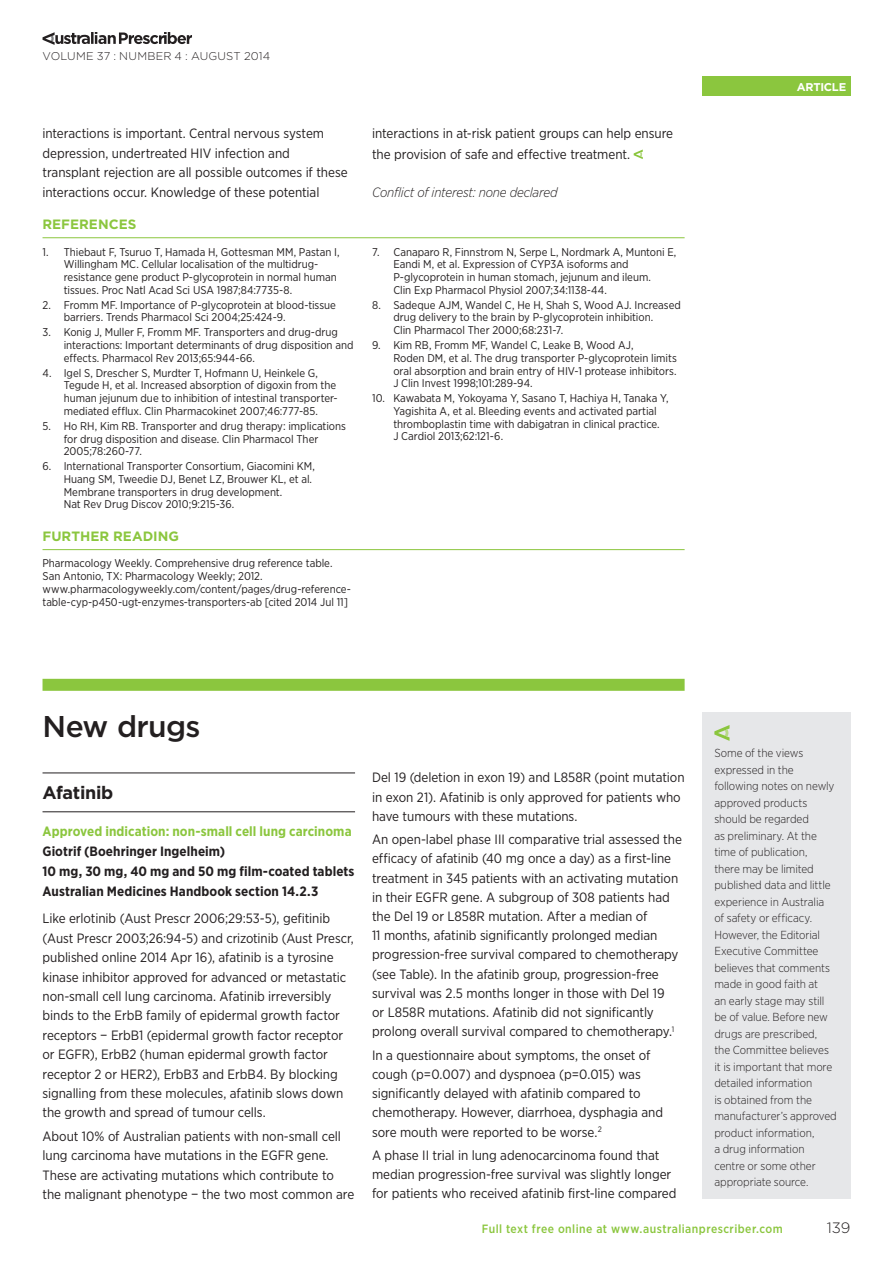
<style>
.page{position:relative;width:893px;height:1263px;background:#fff}
.page>*{position:absolute;margin:0;border:0;box-sizing:border-box;transform-origin:0 0}
.Primary_Heading{font:500 30px "Gotham";letter-spacing:-.02em;color:#231f20}
.New_Drug_Name{font:700 18px "Gotham";letter-spacing:-.015em;color:#231f20}
.t1{font:300 15px "Gotham";color:#231f20}
.Body_Text{font:13.5px/19.2px "Gotham Narrow";letter-spacing:-.005em;color:#231f20}
.New_Drug_Details{font:700 13.5px "Gotham Narrow";letter-spacing:.005em;color:#231f20}
.New_Drug_Indication{font:700 13.5px "Gotham Narrow";letter-spacing:.005em;color:#8bc63e}
.Conflict_of_Interest{font:italic 300 13.5px "Gotham Narrow";letter-spacing:-.015em;color:#231f20}
.References_Header{font:700 13.5px "Gotham";color:#8bc63e}
.t2{font:500 12px "Gotham Narrow";letter-spacing:.035em;color:#8bc63e}
.New_Drugs_Intro{font:300 11.7px/16.5px "Gotham Narrow";letter-spacing:-.005em;color:#231f20}
.References_Text{font:11.25px/12.8px "Gotham Narrow";letter-spacing:-.005em;color:#231f20}
.Further_Reading{font:11.25px/12.8px "Gotham Narrow";letter-spacing:-.005em;color:#231f20}
.t3{font:300 11.25px "Gotham";letter-spacing:.015em;color:#231f20}
.t4{font:700 11.25px "Gotham";letter-spacing:-.02em;color:#fff}
</style>
<div class="page">
<div style="left:702px;top:77px;width:148px;height:19px;background:#8bc63e"></div>
<svg style="left:43px;top:32px;width:149px;height:13px"></svg>
<svg style="left:634px;top:150px;width:9px;height:9px"></svg>
<hr style="left:43px;top:237px;width:642px;height:1px;background:#8bc63e">
<hr style="left:43px;top:549px;width:642px;height:1px;background:#8bc63e">
<div style="left:702px;top:712px;width:148px;height:487px;background:#e6e7e9"></div>
<svg style="left:714px;top:725px;width:15px;height:16px"></svg>
<hr style="left:43px;top:773px;width:312px;height:1px;background:#231f20">
<hr style="left:43px;top:811px;width:312px;height:1px;background:#231f20">
<div style="left:43px;top:679px;width:642px;height:12px;background:#8bc63e"></div>
<p class="t3" style="left:43px;top:48px;width:229px">VOLUME 37 : NUMBER 4 : AUGUST 2014</p>
<p class="Body_Text" style="left:43px;top:124px;width:307px">interactions is important. Central nervous system depression, undertreated HIV infection and transplant rejection are all possible outcomes if these interactions occur. Knowledge of these potential</p>
<p class="References_Header" style="left:43px;top:215px;width:95px">REFERENCES</p>
<p class="References_Text" style="left:64px;top:245px;width:277px;text-indent:-21px">1. Thiebaut F, Tsuruo T, Hamada H, Gottesman MM, Pastan I, Willingham MC. Cellular localisation of the multidrug&shy;resistance gene product P-glycoprotein in normal human tissues. Proc Natl Acad Sci USA 1987;84:7735-8.</p>
<p class="References_Text" style="left:64px;top:298px;width:274px;text-indent:-21px">2. Fromm MF. Importance of P-glycoprotein at blood-tissue barriers. Trends Pharmacol Sci 2004;25:424-9.</p>
<p class="References_Text" style="left:64px;top:326px;width:291px;text-indent:-21px">3. Konig J, Muller F, Fromm MF. Transporters and drug-drug interactions: Important determinants of drug disposition and effects. Pharmacol Rev 2013;65:944-66.</p>
<p class="References_Text" style="left:64px;top:366px;width:275px;text-indent:-21px">4. Igel S, Drescher S, Murdter T, Hofmann U, Heinkele G, Tegude H, et al. Increased absorption of digoxin from the human jejunum due to inhibition of intestinal transporter&shy;mediated efflux. Clin Pharmacokinet 2007;46:777-85.</p>
<p class="References_Text" style="left:64px;top:419px;width:284px;text-indent:-21px">5. Ho RH, Kim RB. Transporter and drug therapy: implications for drug disposition and disease. Clin Pharmacol Ther<br>2005;78:260-77.</p>
<p class="References_Text" style="left:64px;top:460px;width:253px;text-indent:-21px">6. International Transporter Consortium, Giacomini KM, Huang SM, Tweedie DJ, Benet LZ, Brouwer KL, et al.<br>Membrane transporters in drug development.<br>Nat Rev Drug Discov 2010;9:215-36.</p>
<p class="References_Header" style="left:43px;top:527px;width:138px">FURTHER READING</p>
<p class="Further_Reading" style="left:43px;top:557px;width:310px">Pharmacology Weekly. Comprehensive drug reference table.<br>San Antonio, TX: Pharmacology Weekly; 2012. www.pharmacologyweekly.com/content/pages/drug-reference&shy;table-cyp-p450-ugt-enzymes-transporters-ab [cited 2014 Jul 11]</p>
<p class="Body_Text" style="left:372px;top:123px;width:303px;line-height:20.7px">interactions in at-risk patient groups can help ensure the provision of safe and effective treatment.</p>
<p class="Conflict_of_Interest" style="left:372px;top:184px;width:187px">Conflict of interest: none declared</p>
<p class="References_Text" style="left:393px;top:245px;width:285px;text-indent:-21px">7. Canaparo R, Finnstrom N, Serpe L, Nordmark A, Muntoni E, Eandi M, et al. Expression of CYP3A isoforms and P-glycoprotein in human stomach, jejunum and ileum.<br>Clin Exp Pharmacol Physiol 2007;34:1138-44.</p>
<p class="References_Text" style="left:393px;top:298px;width:289px;text-indent:-21px">8. Sadeque AJM, Wandel C, He H, Shah S, Wood AJ. Increased drug delivery to the brain by P-glycoprotein inhibition.<br>Clin Pharmacol Ther 2000;68:231-7.</p>
<p class="References_Text" style="left:393px;top:338px;width:285px;text-indent:-21px">9. Kim RB, Fromm MF, Wandel C, Leake B, Wood AJ,<br>Roden DM, et al. The drug transporter P-glycoprotein limits oral absorption and brain entry of HIV-1 protease inhibitors.<br>J Clin Invest 1998;101:289-94.</p>
<p class="References_Text" style="left:393px;top:392px;width:277px;text-indent:-21px">10. Kawabata M, Yokoyama Y, Sasano T, Hachiya H, Tanaka Y, Yagishita A, et al. Bleeding events and activated partial thromboplastin time with dabigatran in clinical practice.<br>J Cardiol 2013;62:121-6.</p>
<p class="t4" style="left:797px;top:79px;width:51px">ARTICLE</p>
<p class="Primary_Heading" style="left:43px;top:706px;width:160px">New drugs</p>
<p class="New_Drug_Name" style="left:43px;top:780px;width:72px">Afatinib</p>
<p class="New_Drug_Indication" style="left:43px;top:822px;width:311px">Approved indication: non-small cell lung carcinoma</p>
<p class="New_Drug_Details" style="left:43px;top:842px;width:184px">Giotrif (Boehringer Ingelheim)</p>
<p class="New_Drug_Details" style="left:43px;top:862px;width:314px">10 mg, 30 mg, 40 mg and 50 mg film-coated tablets</p>
<p class="New_Drug_Details" style="left:43px;top:882px;width:277px">Australian Medicines Handbook section 14.2.3</p>
<p class="Body_Text" style="left:43px;top:909px;width:313px">Like erlotinib (Aust Prescr 2006;29:53-5), gefitinib (Aust Prescr 2003;26:94-5) and crizotinib (Aust Prescr, published online 2014 Apr 16), afatinib is a tyrosine kinase inhibitor approved for advanced or metastatic non-small cell lung carcinoma. Afatinib irreversibly binds to the ErbB family of epidermal growth factor receptors − ErbB1 (epidermal growth factor receptor or EGFR), ErbB2 (human epidermal growth factor receptor 2 or HER2), ErbB3 and ErbB4. By blocking signalling from these molecules, afatinib slows down the growth and spread of tumour cells.</p>
<p class="Body_Text" style="left:43px;top:1126px;width:313px">About 10% of Australian patients with non-small cell lung carcinoma have mutations in the EGFR gene.<br>These are activating mutations which contribute to the malignant phenotype − the two most common are</p>
<p class="Body_Text" style="left:372px;top:768px;width:314px">Del 19 (deletion in exon 19) and L858R (point mutation in exon 21). Afatinib is only approved for patients who have tumours with these mutations.</p>
<p class="Body_Text" style="left:372px;top:830px;width:311px">An open-label phase III comparative trial assessed the efficacy of afatinib (40 mg once a day) as a first-line treatment in 345 patients with an activating mutation in their EGFR gene. A subgroup of 308 patients had the Del 19 or L858R mutation. After a median of<br>11 months, afatinib significantly prolonged median progression-free survival compared to chemotherapy (see Table). In the afatinib group, progression-free survival was 2.5 months longer in those with Del 19<br>or L858R mutations. Afatinib did not significantly prolong overall survival compared to chemotherapy.<sup>1</sup></p>
<p class="Body_Text" style="left:372px;top:1045px;width:292px">In a questionnaire about symptoms, the onset of cough (p=0.007) and dyspnoea (p=0.015) was significantly delayed with afatinib compared to chemotherapy. However, diarrhoea, dysphagia and sore mouth were reported to be worse.<sup>2</sup></p>
<p class="Body_Text" style="left:372px;top:1145px;width:306px">A phase II trial in lung adenocarcinoma found that median progression-free survival was slightly longer for patients who received afatinib first-line compared</p>
<p class="New_Drugs_Intro" style="left:714px;top:745px;width:124px">Some of the views expressed in the following notes on newly approved products should be regarded<br>as preliminary. At the time of publication,<br>there may be limited published data and little experience in Australia of safety or efficacy.<br>However, the Editorial<br>Executive Committee believes that comments made in good faith at<br>an early stage may still be of value. Before new drugs are prescribed,<br>the Committee believes it is important that more detailed information<br>is obtained from the manufacturer’s approved product information,<br>a drug information centre or some other appropriate source.</p>
<p class="t2" style="left:482px;top:1221px;width:302px">Full text free online at www.australianprescriber.com</p>
<p class="t1" style="left:827px;top:1218px;width:25px">139</p>
</div>
